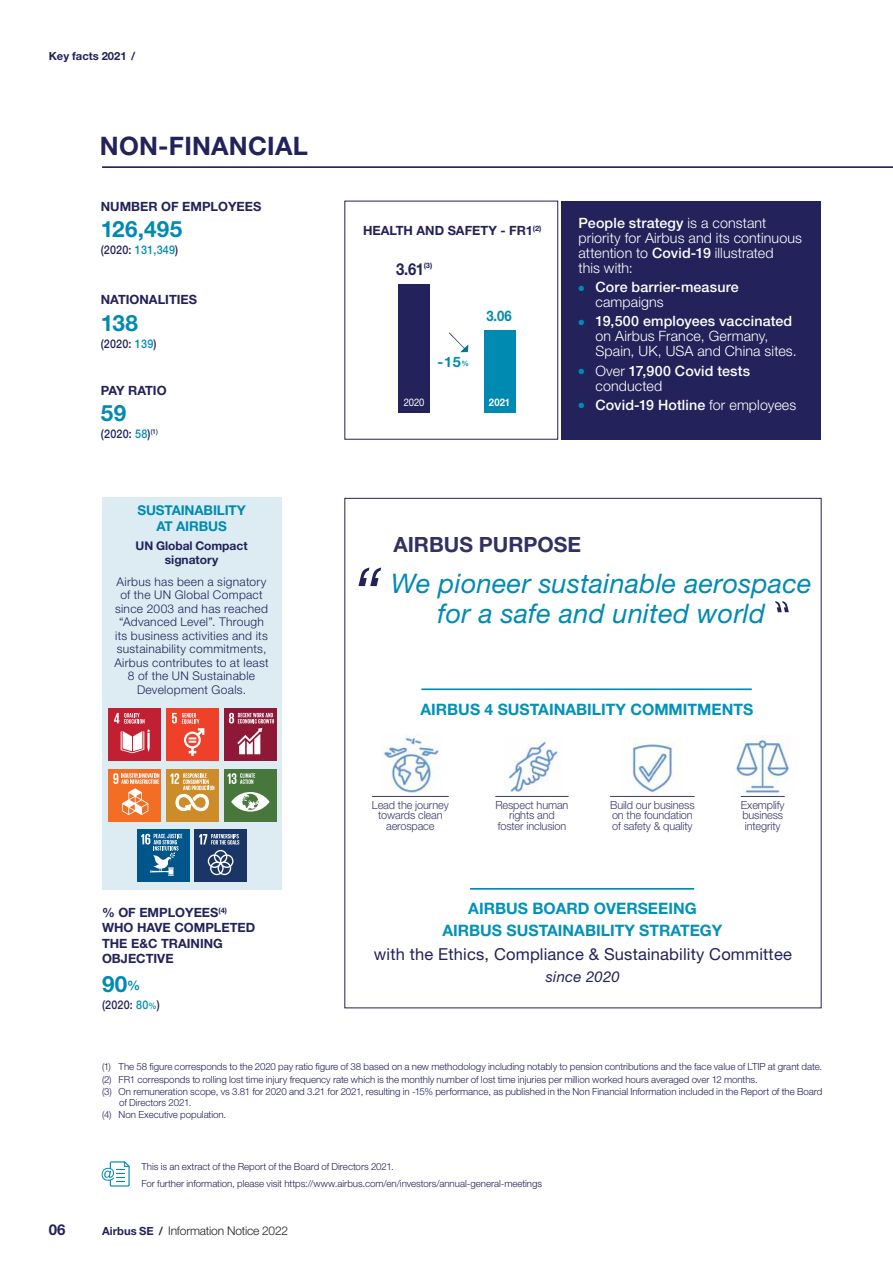
<style>
.page{position:relative;width:893px;height:1263px;background:#fff}
.page>*{position:absolute;margin:0;border:0;box-sizing:border-box;transform-origin:0 0}
.t1{font:italic 27px/30px "Helvetica Neue LT Std";letter-spacing:.01em;color:#008ab2;text-align:center}
.t2{font:700 25.5px "Helvetica Neue LT Std";letter-spacing:.01em;color:#23225a}
.t3{font:700 22.5px "Helvetica Neue LT Std";letter-spacing:.01em;color:#008ab2}
.t4{font:700 21px "Helvetica Neue LT Std";color:#333163}
.t5{font:16.5px "Helvetica Neue LT Std";letter-spacing:.01em;color:#23225a}
.t6{font:700 16.5px "Helvetica Neue LT Std";color:#23225a;scale:.9 1}
.t7{font:700 15.75px/22.5px "Helvetica Neue LT Std";color:#0092b8;text-align:center}
.t8{font:italic 15px "Helvetica Neue LT Std";letter-spacing:.01em;color:#23225a}
.t9{font:700 15px "Helvetica Neue LT Std";color:#23225a}
.t10{font:700 14.55px "Helvetica Neue LT Std";color:#008ab2;scale:.9 1}
.t11{font:700 14.4px "Helvetica Neue LT Std";color:#008ab2}
.t12{font:300 14.25px/15px "Helvetica Neue LT Std";letter-spacing:.01em;color:#fff}
.t13{font:500 14.25px/15px "Helvetica Neue LT Std";letter-spacing:.01em;color:#fff}
.t14{font:700 13.5px/16.2px "Helvetica Neue LT Std";letter-spacing:-.01em;color:#008ab2;text-align:center}
.t15{font:700 12.75px/15.3px "Helvetica Neue LT Std";color:#23225a}
.t16{font:700 12.75px "Helvetica Neue LT Std";letter-spacing:-.035em;color:#23225a}
.t17{font:300 12px/13.5px "Helvetica Neue LT Std";letter-spacing:.025em;color:#23225a;text-align:center}
.t18{font:500 12px "Helvetica Neue LT Std";letter-spacing:.015em;color:#23225a;scale:.9 1}
.t19{font:300 12px "Helvetica Neue LT Pro";letter-spacing:-.015em;color:#231f20}
.t20{font:700 12px/14.4px "Helvetica Neue LT Std";letter-spacing:-.005em;color:#23225a;text-align:center}
.t21{font:300 11.25px/10.5px "Helvetica Neue LT Std";letter-spacing:-.01em;color:#3c3969;text-align:center}
.t22{font:700 11.25px "Helvetica Neue LT Std";letter-spacing:-.005em;color:#23225a}
.t23{font:10.5px "Helvetica Neue LT Std";color:#fff;scale:.9 1}
.t24{font:700 10.5px "Helvetica Neue LT Std";color:#fff;scale:.9 1}
.t25{font:300 9.75px/12.6px "Helvetica Neue LT Std";letter-spacing:-.005em;color:#23225a}
.s1{color:#008ab2}
.s2{font-size:13.05px}
.s3{font-size:9px;color:#008ab2}
.s4{font-size:7.5px}
.s5{font-weight:500}
.s6{font-weight:300}
.s7{font-family:"Helvetica Neue LT Std";font-weight:700;font-size:11.25px;color:#23225a}
</style>
<div class="page">
<hr style="left:470px;top:888px;width:224px;height:2px;background:#008ab2">
<div style="left:102px;top:497px;width:180px;height:393px;background:#dcecf2"></div>
<div style="left:137px;top:829px;width:53px;height:53px;background:#00558a"></div>
<svg style="left:141px;top:834px;width:41px;height:42px"></svg>
<div style="left:194px;top:829px;width:53px;height:53px;background:#1a3667"></div>
<svg style="left:208px;top:850px;width:26px;height:25px"></svg>
<svg style="left:199px;top:834px;width:40px;height:10px"></svg>
<div style="left:108px;top:708px;width:53px;height:53px;background:#c21f33"></div>
<svg style="left:114px;top:713px;width:36px;height:40px"></svg>
<div style="left:166px;top:708px;width:53px;height:53px;background:#ef402a"></div>
<svg style="left:172px;top:713px;width:32px;height:43px"></svg>
<div style="left:224px;top:708px;width:52px;height:53px;background:#8f1837"></div>
<svg style="left:229px;top:713px;width:45px;height:41px"></svg>
<div style="left:109px;top:769px;width:52px;height:52px;background:#f36e24"></div>
<svg style="left:113px;top:773px;width:46px;height:42px"></svg>
<div style="left:166px;top:769px;width:53px;height:52px;background:#cd8c2a"></div>
<svg style="left:170px;top:773px;width:44px;height:38px"></svg>
<div style="left:224px;top:769px;width:52px;height:52px;background:#48773c"></div>
<svg style="left:231px;top:792px;width:39px;height:20px"></svg>
<svg style="left:228px;top:773px;width:27px;height:11px"></svg>
<div style="left:561px;top:201px;width:260px;height:238px;background:#23225a"></div>
<div style="left:344px;top:201px;width:214px;height:239px;border:1px solid #23225a"></div>
<div style="left:398px;top:285px;width:32px;height:128px;background:#23225a"></div>
<div style="left:484px;top:330px;width:31px;height:83px;background:#008ab2"></div>
<svg style="left:449px;top:332px;width:19px;height:20px"></svg>
<img style="left:733px;top:735px;width:57px;height:62px">
<hr style="left:421px;top:688px;width:331px;height:2px;background:#008ab2">
<img style="left:381px;top:735px;width:58px;height:58px">
<hr style="left:372px;top:796px;width:77px;height:1px;background:#3c3969">
<img style="left:504px;top:738px;width:58px;height:58px">
<hr style="left:495px;top:796px;width:74px;height:1px;background:#3c3969">
<img style="left:621px;top:738px;width:62px;height:58px">
<hr style="left:610px;top:796px;width:85px;height:1px;background:#3c3969">
<hr style="left:741px;top:796px;width:44px;height:1px;background:#3c3969">
<svg style="left:102px;top:1161px;width:28px;height:26px"></svg>
<hr style="left:102px;top:166px;width:791px;height:2px;background:#23225a">
<svg style="left:358px;top:567px;width:23px;height:19px"></svg>
<svg style="left:775px;top:601px;width:14px;height:11px"></svg>
<p class="t22" style="left:49px;top:52px;width:88px">Key facts 2021 /</p>
<h2 class="t2" style="left:100px;top:136px;width:209px">NON-FINANCIAL</h2>
<h3 class="t15" style="left:101px;top:200px;width:162px">NUMBER OF EMPLOYEES</h3>
<h3 class="t3" style="left:101px;top:221px;width:83px">126,495</h3>
<p class="t18" style="left:101px;top:245px;width:88px">(2020: <span class="s1">131,349</span>)</p>
<h3 class="t15" style="left:101px;top:293px;width:98px">NATIONALITIES</h3>
<h3 class="t3" style="left:101px;top:314px;width:39px">138</h3>
<p class="t18" style="left:101px;top:339px;width:63px">(2020: <span class="s1">139</span>)</p>
<h3 class="t16" style="left:101px;top:385px;width:67px">PAY RATIO</h3>
<h3 class="t3" style="left:101px;top:405px;width:27px">59</h3>
<p class="t18" style="left:101px;top:429px;width:65px">(2020: <span class="s1">5 8</span>)<sup>(1)</sup></p>
<h3 class="t14" style="left:137px;top:504px;width:110px">SUSTAINABILITY<br>AT AIRBUS</h3>
<p class="t20" style="left:136px;top:540px;width:114px">UN Global Compact signatory</p>
<p class="t17" style="left:114px;top:576px;width:156px">Airbus has been a signatory of the UN Global Compact since 2003 and has reached “ Advanced Level” . Through its business activities and its sustainability commitments,<br>Airbus contributes to at least<br>8 of the UN Sustainable<br>Development Goals.</p>
<h3 class="t15" style="left:102px;top:906px;width:155px">% OF EMPLOYEES<sup>(4)<br></sup>WHO HAVE COMPLETED<br>THE E&amp;C TRAINING<br>OBJECTIVE</h3>
<h3 class="t3" style="left:102px;top:975px;width:40px">90 <span class="s2">%</span></h3>
<p class="t18" style="left:102px;top:1000px;width:66px">(2020: <span class="s1">80</span><span class="s3">%</span>)</p>
<h3 class="t15" style="left:363px;top:225px;width:180px">HEALTH AND SAFETY - FR1<sup>(2</sup> <sup>)</sup></h3>
<h3 class="t6" style="left:396px;top:263px;width:42px">3.61<sup>(3</sup> <sup>)</sup></h3>
<p class="t23" style="left:404px;top:398px;width:24px">2020</p>
<h3 class="t11" style="left:437px;top:356px;width:33px">-15<span class="s4">%</span></h3>
<h3 class="t10" style="left:486px;top:310px;width:30px">3.06</h3>
<p class="t24" style="left:489px;top:398px;width:25px">2021</p>
<h3 class="t12" style="left:578px;top:217px;width:225px"><span class="s5">People strategy</span> is a constant priority for Airbus and its continuous attention to <span class="s5">Covid-19</span> illustrated<br>this with:</h3>
<h3 class="t13" style="left:595px;top:281px;width:145px;text-indent:-17px"><span class="s1">●</span> Core barrier-measure <span class="s6">campaigns</span></h3>
<h3 class="t12" style="left:595px;top:315px;width:203px;text-indent:-17px"><span class="s1">●</span> <span class="s5">19,500 employees vaccinated </span>on Airbus France, Germany,<br>Spain, UK, USA and China sites.</h3>
<h3 class="t13" style="left:595px;top:365px;width:156px;text-indent:-17px"><span class="s1">●</span> <span class="s6">Over</span> 17,900 Covid tests <span class="s6">conducted</span></h3>
<h3 class="t13" style="left:578px;top:399px;width:219px"><span class="s1">●</span> Covid-19 Hotline <span class="s6">for employees</span></h3>
<h3 class="t4" style="left:393px;top:536px;width:189px">AIRBUS PURPOSE</h3>
<h1 class="t1" style="left:391px;top:572px;width:422px">W e pioneer sustainable aerospace for a safe and united world</h1>
<h3 class="t7" style="left:420px;top:700px;width:334px">AIRBUS 4 SUSTAINABILITY COMMITMENTS</h3>
<p class="t21" style="left:372px;top:801px;width:78px">Lead the journey towards clean aerospace</p>
<p class="t21" style="left:495px;top:801px;width:75px">Respect human rights and foster inclusion</p>
<p class="t21" style="left:610px;top:801px;width:86px;text-align:left">Build our business on the foundation of safety &amp; quality</p>
<p class="t21" style="left:741px;top:801px;width:45px;text-align:left">Exemplify business integrity</p>
<h3 class="t7" style="left:442px;top:899px;width:281px">AIRBUS BOARD OVERSEEING<br>AIRBUS SUSTAINABILITY STRATEGY</h3>
<h3 class="t5" style="left:374px;top:948px;width:419px">with the Ethics, Compliance &amp; Sustainability Committee</h3>
<h3 class="t8" style="left:546px;top:971px;width:75px">since 2020</h3>
<p class="t25" style="left:102px;top:1061px;width:722px">(1 ) T he 58 figure corresponds to the 2020 pay ratio figure of 38 based on a new methodology including notably to pension contributions and the face value of LTIP at grant date. (2) FR1 corresponds to rolling lost time injury frequency rate which is the monthly number of lost time injuries per million worked hours averaged over 12 months.<br>(3) On remuneration scope, vs 3.81 for 2020 and 3.21 for 2021, resulting in -15% performance, as published in the Non Financial Information included in the Report of the Board</p>
<p class="t25" style="left:102px;top:1097px;width:126px;text-indent:17px">of Directors 2021.<br>(4) Non Executive population.</p>
<p class="t25" style="left:141px;top:1159px;width:402px;line-height:17px">This is an extract of the Report of the Board of Directors 2021.<br>For further information, please visit https://www.airbus.com/en/investors/annual-general-meetings</p>
<h3 class="t9" style="left:49px;top:1224px;width:18px">06</h3>
<p class="t19" style="left:102px;top:1226px;width:188px"><span class="s7">Airbus SE /</span> Information Notice 2022</p>
</div>
